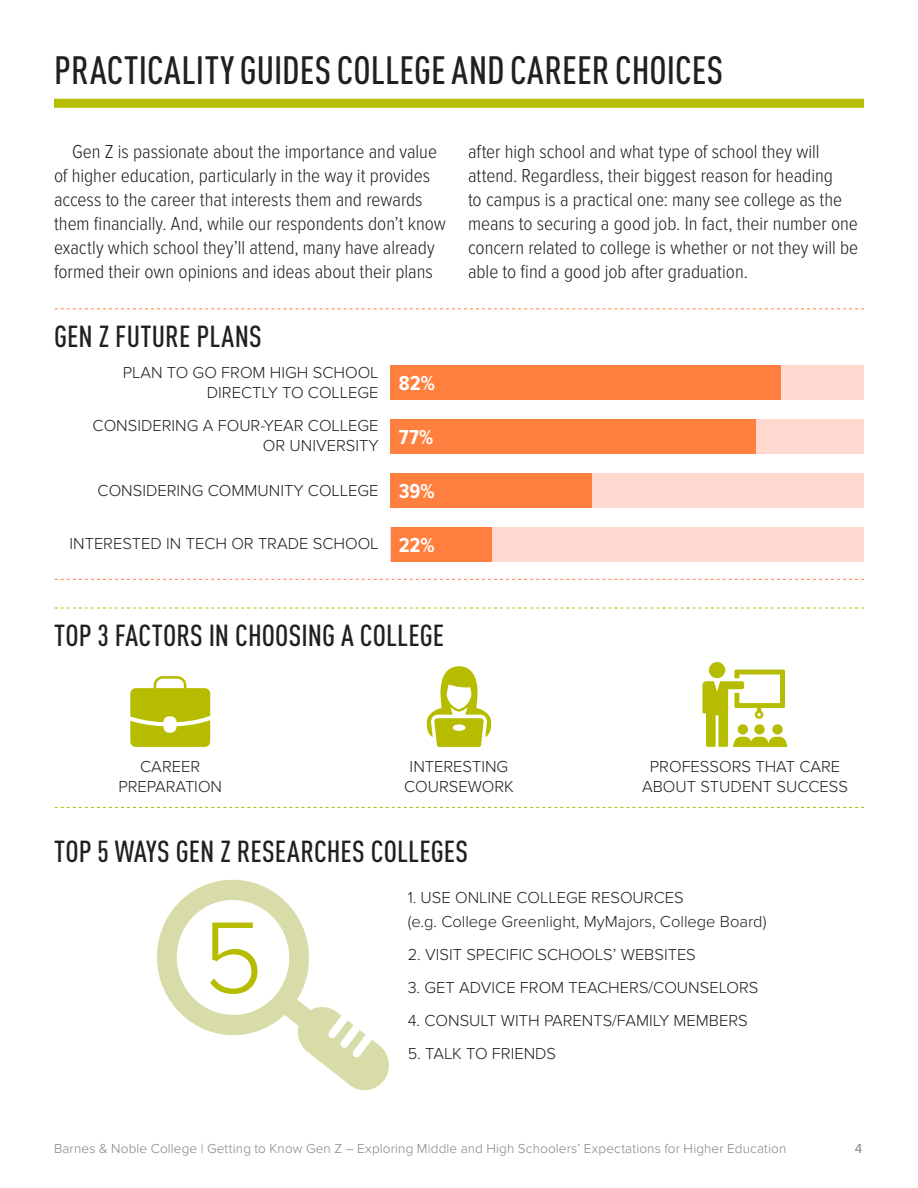
<style>
.page{position:relative;width:918px;height:1188px;background:#fff}
.page>*{position:absolute;margin:0;border:0;box-sizing:border-box;transform-origin:0 0}
.t1{font:300 105.3px "Proxima Nova";color:#b6bd00}
.t2{font:500 condensed 39px "DIN Pro";color:#231f20}
.t3{font:500 condensed 30px "DIN Pro";letter-spacing:.005em;color:#231f20}
.t4{font:700 21px "Proxima Nova Cond";letter-spacing:-.005em;color:#fff}
.t5{font:300 19.5px/24px "Proxima Nova Cond";letter-spacing:-.005em;color:#231f20}
.t6{font:300 16.5px/19.5px "Proxima Nova";color:#231f20;text-align:center}
.t7{font:300 13.5px "Proxima Nova";letter-spacing:.01em;color:#808285}
.t8{font:13.5px "Proxima Nova";color:#808285}
</style>
<div class="page">
<div style="left:54px;top:99px;width:810px;height:9px;background:#b6bd00"></div>
<svg style="left:157px;top:879px;width:232px;height:212px"></svg>
<div style="left:391px;top:365px;width:473px;height:35px;background:#ffd8cf"></div>
<div style="left:391px;top:365px;width:390px;height:35px;background:#ff7f3f"></div>
<div style="left:391px;top:420px;width:473px;height:34px;background:#ffd8cf"></div>
<div style="left:391px;top:420px;width:365px;height:34px;background:#ff7f3f"></div>
<div style="left:391px;top:474px;width:473px;height:34px;background:#ffd8cf"></div>
<div style="left:391px;top:474px;width:201px;height:34px;background:#ff7f3f"></div>
<div style="left:391px;top:528px;width:473px;height:34px;background:#ffd8cf"></div>
<div style="left:391px;top:528px;width:100px;height:34px;background:#ff7f3f"></div>
<svg style="left:55px;top:308px;width:809px;height:1px"></svg>
<svg style="left:55px;top:579px;width:809px;height:1px"></svg>
<svg style="left:55px;top:608px;width:809px;height:1px"></svg>
<svg style="left:55px;top:807px;width:809px;height:1px"></svg>
<div style="left:709px;top:662px;width:16px;height:16px;background:#b6bd00;border-radius:50%"></div>
<svg style="left:702px;top:670px;width:86px;height:77px"></svg>
<div style="left:754px;top:724px;width:11px;height:10px;background:#b6bd00;border-radius:50%"></div>
<div style="left:772px;top:724px;width:11px;height:10px;background:#b6bd00;border-radius:50%"></div>
<svg style="left:426px;top:666px;width:66px;height:81px"></svg>
<svg style="left:130px;top:676px;width:80px;height:71px"></svg>
<h2 class="t2" style="left:54px;top:41px;width:671px">PRACTICALITY GUIDES COLLEGE AND CAREER CHOICES</h2>
<p class="t5" style="left:54px;top:140px;width:393px;text-indent:18px">Gen Z is passionate about the importance and value of higher education, particularly in the way it provides access to the career that interests them and rewards them financially. And, while our respondents don’t know exactly which school they’ll attend, many have already formed their own opinions and ideas about their plans</p>
<p class="t5" style="left:468px;top:140px;width:392px">after high school and what type of school they will attend. Regardless, their biggest reason for heading<br>to campus is a practical one: many see college as the means to securing a good job. In fact, their number one concern related to college is whether or not they will be able to find a good job after graduation.</p>
<h3 class="t3" style="left:54px;top:314px;width:209px">GEN Z FUTURE PLANS</h3>
<p class="t6" style="left:123px;top:363px;width:257px;text-align:right">PLAN TO GO FROM HIGH SCHOOL<br>DIRECTLY TO COLLEGE</p>
<p class="t6" style="left:93px;top:416px;width:287px;text-align:right">CONSIDERING A FOUR-YEAR COLLEGE<br>OR UNIVERSITY</p>
<p class="t6" style="left:98px;top:481px;width:282px">CONSIDERING COMMUNITY COLLEGE</p>
<p class="t6" style="left:70px;top:534px;width:311px">INTERESTED IN TECH OR TRADE SCHOOL</p>
<p class="t4" style="left:399px;top:371px;width:37px">82%</p>
<p class="t4" style="left:399px;top:425px;width:36px">77%</p>
<p class="t4" style="left:399px;top:479px;width:37px">39%</p>
<p class="t4" style="left:399px;top:533px;width:37px">22%</p>
<h3 class="t3" style="left:54px;top:613px;width:392px">TOP 3 FACTORS IN CHOOSING A COLLEGE</h3>
<p class="t6" style="left:118px;top:757px;width:105px">CAREER<br>PREPARATION</p>
<p class="t6" style="left:404px;top:757px;width:111px">INTERESTING<br>COURSEWORK</p>
<p class="t6" style="left:642px;top:757px;width:207px">PROFESSORS THAT CARE<br>ABOUT STUDENT SUCCESS</p>
<h3 class="t3" style="left:54px;top:829px;width:416px">TOP 5 WAYS GEN Z RESEARCHES COLLEGES</h3>
<h1 class="t1" style="left:202px;top:897px;width:63px">5</h1>
<p class="t6" style="left:408px;top:886px;width:360px;line-height:24px;text-align:left">1. USE ONLINE COLLEGE RESOURCES<br>(e.g. College Greenlight, MyMajors, College Board)</p>
<p class="t6" style="left:408px;top:945px;width:290px">2. VISIT SPECIFIC SCHOOLS’ WEBSITES</p>
<p class="t6" style="left:408px;top:978px;width:352px">3. GET ADVICE FROM TEACHERS/COUNSELORS</p>
<p class="t6" style="left:408px;top:1011px;width:342px">4. CONSULT WITH PARENTS/FAMILY MEMBERS</p>
<p class="t6" style="left:408px;top:1044px;width:150px">5. TALK TO FRIENDS</p>
<p class="t7" style="left:54px;top:1140px;width:734px">Barnes &amp; Noble College | Getting to Know Gen Z – Exploring Middle and High Schoolers’ Expectations for Higher Education</p>
<p class="t8" style="left:855px;top:1140px;width:9px">4</p>
</div>
